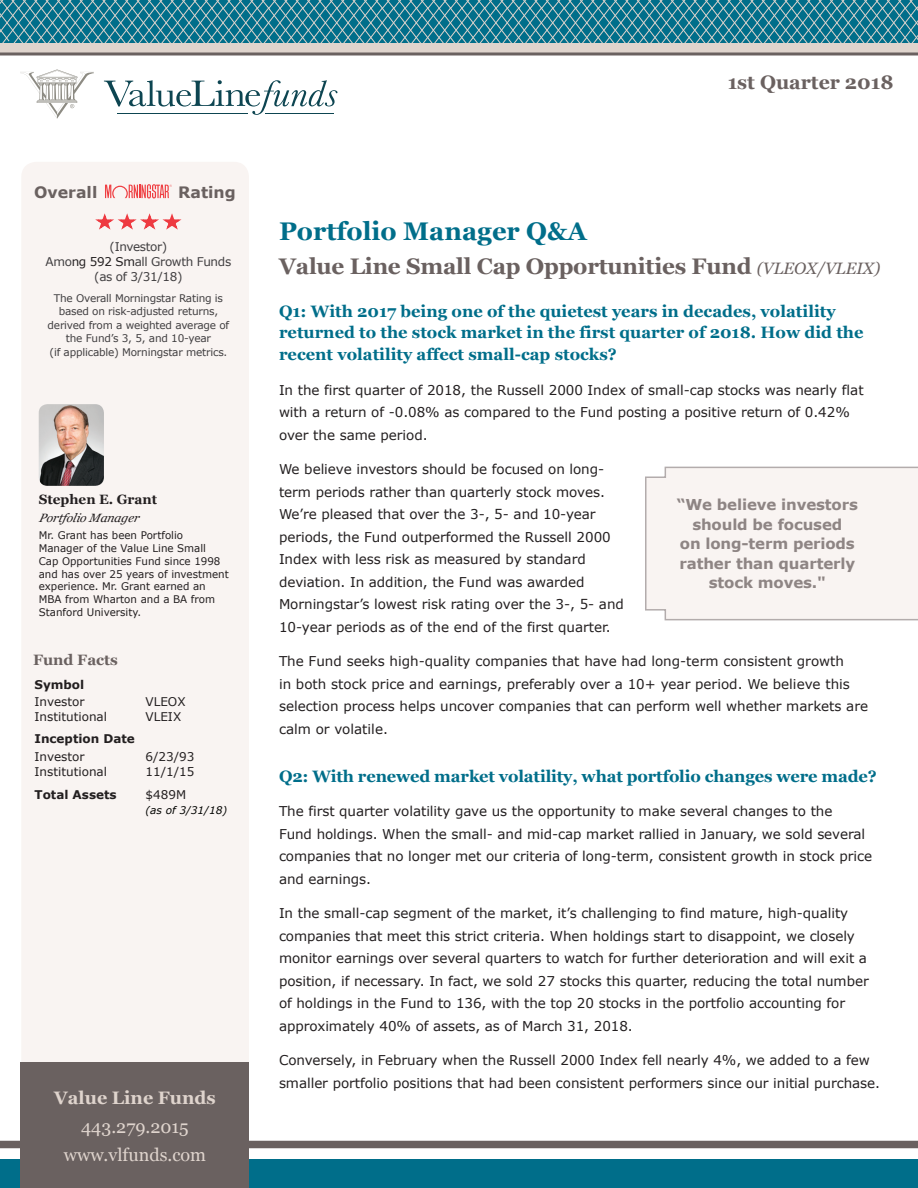
<style>
.page{position:relative;width:918px;height:1188px;background:#fff}
.page>*{position:absolute;margin:0;border:0;box-sizing:border-box;transform-origin:0 0}
.t1{font:700 25.5px "Georgia";color:#006e8a}
.t2{font:700 22.5px "Georgia";letter-spacing:-.01em;color:#6a6160}
.t3{font:700 19.5px "Georgia";color:#6a6160}
.t4{font:18px "Georgia";color:#dfd4cd}
.t5{font:700 18px "Georgia";color:#dfd4cd}
.t6{font:700 16.5px/21px "Georgia";color:#006e8a}
.t7{font:700 15.75px "Verdana";color:#6a6160}
.t8{font:700 15px/19.5px "Verdana";letter-spacing:-.01em;color:#8e8584;text-align:center}
.t9{font:700 15px "Georgia";color:#6a6160}
.t10{font:13.5px/22.5px "Verdana";letter-spacing:-.005em;color:#231f20}
.t11{font:700 13.5px "Georgia";color:#231f20}
.t12{font:12px "Verdana";color:#231f20}
.t13{font:12px "Verdana";letter-spacing:-.03em;color:#413f41}
.t14{font:700 12px "Verdana";color:#231f20}
.t15{font:italic 12px "Georgia";color:#231f20}
.t16{font:10.5px/12.8px "Verdana";color:#231f20}
.t17{font:10.5px/13.5px "Verdana";letter-spacing:-.02em;color:#413f41;text-align:center}
.t18{font:italic 10.5px "Verdana";color:#040503}
.s1{color:#231f20}
.s2{color:#040503}
.s3{font-weight:400;font-style:italic;font-size:16.5px}
</style>
<div class="page">
<div style="left:22px;top:162px;width:227px;height:900px;background:#f9f4f2"></div>
<svg style="left:105px;top:184px;width:67px;height:14px"></svg>
<div style="left:0;top:1160px;width:918px;height:28px;background:#006e8a"></div>
<div style="left:0;top:1141px;width:918px;height:7px;background:#6a6160"></div>
<svg style="left:20px;top:69px;width:74px;height:50px"></svg>
<svg style="left:104px;top:80px;width:233px;height:35px"></svg>
<hr style="left:117px;top:114px;width:131px;height:1px;background:#0d4551">
<hr style="left:266px;top:114px;width:68px;height:1px;background:#0d4551">
<svg style="left:0;top:0;width:918px;height:43px"></svg>
<div style="left:0;top:43px;width:918px;height:9px;background:#dfd4cd"></div>
<svg style="left:0;top:52px;width:918px;height:4px"></svg>
<div style="left:21px;top:1062px;width:228px;height:126px;background:#6a6160"></div>
<img style="left:39px;top:404px;width:65px;height:82px">
<svg style="left:92px;top:211px;width:92px;height:21px"></svg>
<div style="left:645px;top:466px;width:273px;height:155px;background:#f9f4f2"></div>
<p class="t7" style="left:34px;top:182px;width:65px">Overall</p>
<p class="t7" style="left:178px;top:182px;width:59px">Rating</p>
<p class="t13" style="left:110px;top:239px;width:59px">(Investor)</p>
<p class="t13" style="left:46px;top:254px;width:187px">Amo<span class="s1">ng 592 Sm</span>all Growth Funds</p>
<p class="t13" style="left:94px;top:269px;width:90px">(as of 3/31/18)</p>
<p class="t17" style="left:48px;top:291px;width:183px">The Overall Morningstar Rating is based on risk-adjusted returns, derived from a weighted average of the Fund’s 3, 5, and 10-year</p>
<p class="t17" style="left:49px;top:345px;width:179px">(if applicable) Morningstar metrics.</p>
<p class="t11" style="left:39px;top:490px;width:120px">Stephen E. Grant</p>
<p class="t15" style="left:39px;top:509px;width:105px">PortfolioManager</p>
<p class="t16" style="left:39px;top:529px;width:192px">Mr. Grant has been Portfolio<br>Manager of the Value Line Small<br>Cap Opportunities Fund since 1998 and has over 25 years of investment experience<span class="s2">.</span> Mr. Grant earned an<br>MBA from Wharton and a BA from<br>Stanford University.</p>
<p class="t9" style="left:33px;top:648px;width:86px">Fund Facts</p>
<p class="t14" style="left:34px;top:677px;width:51px">Symbol</p>
<p class="t12" style="left:34px;top:694px;width:52px">Investor</p>
<p class="t12" style="left:34px;top:709px;width:74px">Institutional</p>
<p class="t14" style="left:34px;top:731px;width:102px">Inception Date</p>
<p class="t12" style="left:34px;top:749px;width:52px">Investor</p>
<p class="t12" style="left:34px;top:764px;width:74px">Institutional</p>
<p class="t12" style="left:146px;top:694px;width:42px">VLEOX</p>
<p class="t12" style="left:146px;top:709px;width:37px">VLEIX</p>
<p class="t12" style="left:146px;top:749px;width:51px">6/23/93</p>
<p class="t12" style="left:146px;top:764px;width:51px">11/1/15</p>
<p class="t14" style="left:34px;top:787px;width:84px">Total Assets</p>
<p class="t12" style="left:146px;top:787px;width:42px">$489M</p>
<p class="t18" style="left:146px;top:803px;width:83px">(as of 3/31/18)</p>
<p class="t5" style="left:54px;top:1084px;width:163px">Value Line Funds</p>
<p class="t4" style="left:81px;top:1113px;width:109px">443.279.2015</p>
<p class="t4" style="left:64px;top:1142px;width:144px">www.vlfunds.com</p>
<p class="t3" style="left:728px;top:67px;width:167px">1st Quarter 2018</p>
<p class="t1" style="left:279px;top:212px;width:309px">Portfolio Manager Q&amp;A</p>
<p class="t2" style="left:279px;top:249px;width:603px">Value Line Small Cap Opportunities Fund <span class="s3">(VLEOX/VLEIX)</span></p>
<p class="t6" style="left:279px;top:300px;width:586px">Q1: With 2017 being one of the quietest years in decades, volatility returned to the stock market in the first quarter of 2018. How did the</p>
<p class="t6" style="left:279px;top:343px;width:339px">recent volatility affect small-cap stocks?</p>
<p class="t10" style="left:279px;top:379px;width:586px">In the first quarter of 2018, the Russell 2000 Index of small-cap stocks was nearly flat with a return of -0.08% as compared to the Fund posting a positive return of 0.42% over the same period.</p>
<p class="t10" style="left:279px;top:459px;width:346px">We believe investors should be focused on long&shy;term periods rather than quarterly stock moves.<br>We’re pleased that over the 3-, 5- and 10-year periods, the Fund outperformed the Russell 2000<br>Index with less risk as measured by standard deviation. In addition, the Fund was awarded Morningstar’s lowest risk rating over the 3-, 5- and 10-year periods as of the end of the first quarter.</p>
<p class="t10" style="left:279px;top:651px;width:591px">The Fund seeks high-quality companies that have had long-term consistent growth<br>in both stock price and earnings, preferably over a 10+ year period. We believe this selection process helps uncover companies that can perform well whether markets are calm or volatile.</p>
<p class="t6" style="left:279px;top:765px;width:599px">Q2: With renewed market volatility, what portfolio changes were made?</p>
<p class="t10" style="left:279px;top:801px;width:595px">The first quarter volatility gave us the opportunity to make several changes to the<br>Fund holdings. When the small- and mid-cap market rallied in January, we sold several companies that no longer met our criteria of long-term, consistent growth in stock price and earnings.</p>
<p class="t10" style="left:279px;top:903px;width:591px">In the small-cap segment of the market, it’s challenging to find mature, high-quality companies that meet this strict criteria. When holdings start to disappoint, we closely monitor earnings over several quarters to watch for further deterioration and will exit a position, if necessary. In fact, we sold 27 stocks this quarter, reducing the total number of holdings in the Fund to 136, with the top 20 stocks in the portfolio accounting for approximately 40% of assets, as of March 31, 2018.</p>
<p class="t10" style="left:279px;top:1050px;width:603px">Conversely, in February when the Russell 2000 Index fell nearly 4%, we added to a few smaller portfolio positions that had been consistent performers since our initial purchase.</p>
<p class="t8" style="left:677px;top:495px;width:183px">“We believe investors should be focused<br>on long-term periods rather than quarterly stock moves."</p>
</div>
